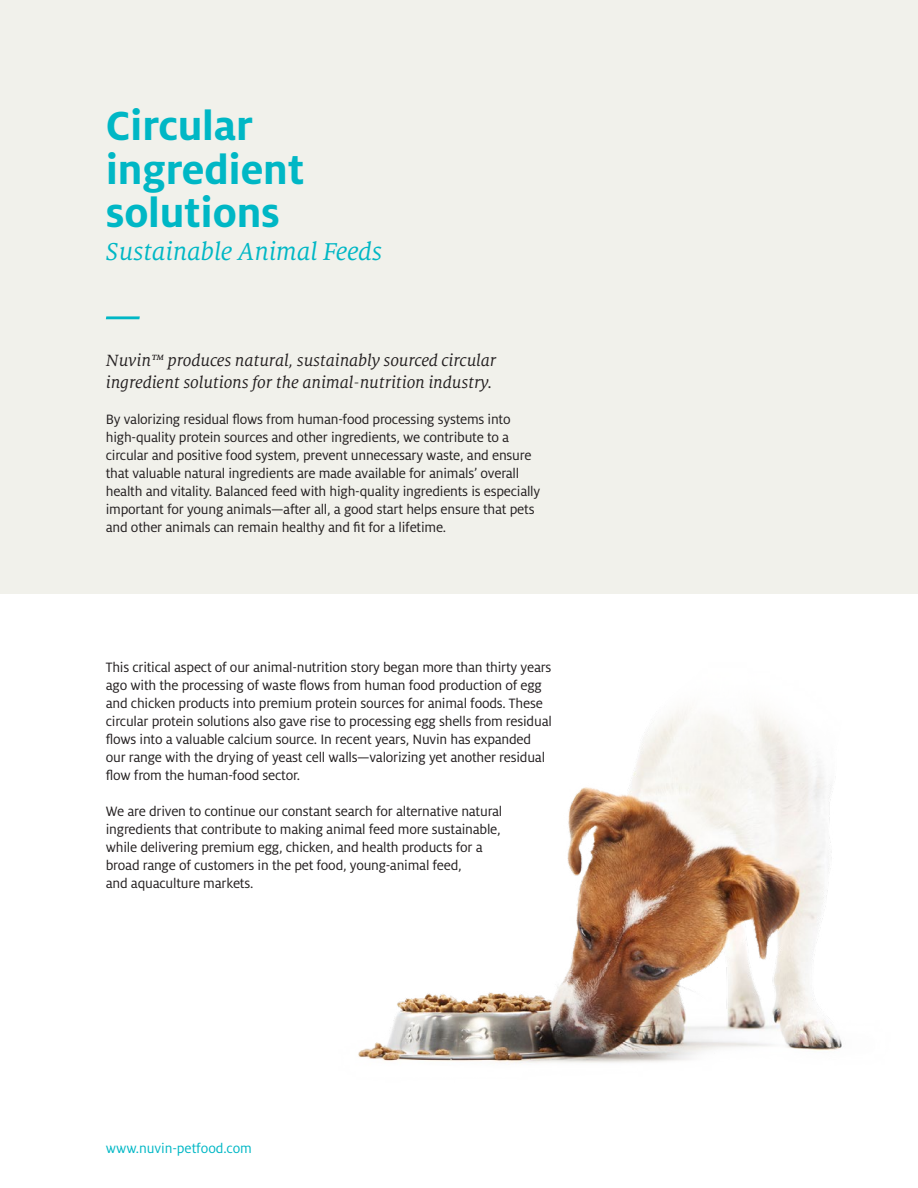
<style>
.page{position:relative;width:918px;height:1188px;background:#fff}
.page>*{position:absolute;margin:0;border:0;box-sizing:border-box;transform-origin:0 0}
.t1{font:700 45px "Milo OT";letter-spacing:-.005em;color:#00b7c5}
.t2{font:italic 27px "Milo Serif OT";letter-spacing:-.005em;color:#00b7c5}
.t3{font:italic 18px "Milo Serif OT";letter-spacing:-.005em;color:#231f20}
.t4{font:15px/18px "Milo OT";letter-spacing:-.015em;color:#231f20}
.t5{font:15px "Milo OT";letter-spacing:-.005em;color:#00b7c5}
</style>
<div class="page">
<div style="left:0;top:0;width:918px;height:594px;background:#f1f1eb"></div>
<img style="left:358px;top:709px;width:484px;height:354px">
<svg style="left:106px;top:316px;width:34px;height:3px"></svg>
<p class="t1" style="left:106px;top:101px;width:149px">Circular</p>
<p class="t1" style="left:106px;top:144px;width:200px">ingredient</p>
<p class="t1" style="left:106px;top:188px;width:176px">solutions</p>
<p class="t2" style="left:106px;top:238px;width:278px">Sustainable Animal Feeds</p>
<p class="t3" style="left:106px;top:352px;width:392px">Nuvin™ produces natural, sustainably sourced circular</p>
<p class="t3" style="left:106px;top:373px;width:388px">ingredient solutions for the animal-nutrition industry.</p>
<p class="t4" style="left:106px;top:411px;width:436px">By valorizing residual flows from human-food processing systems into high-quality protein sources and other ingredients, we contribute to a circular and positive food system, prevent unnecessary waste, and ensure that valuable natural ingredients are made available for animals’ overall health and vitality. Balanced feed with high-quality ingredients is especially important for young animals—after all, a good start helps ensure that pets and other animals can remain healthy and fit for a lifetime.</p>
<p class="t4" style="left:106px;top:659px;width:448px">This critical aspect of our animal-nutrition story began more than thirty years ago with the processing of waste flows from human food production of egg and chicken products into premium protein sources for animal foods. These circular protein solutions also gave rise to processing egg shells from residual flows into a valuable calcium source. In recent years, Nuvin has expanded our range with the drying of yeast cell walls—valorizing yet another residual flow from the human-food sector.</p>
<p class="t4" style="left:106px;top:803px;width:398px">We are driven to continue our constant search for alternative natural</p>
<p class="t4" style="left:106px;top:821px;width:396px">ingredients that contribute to making animal feed more sustainable,</p>
<p class="t4" style="left:106px;top:839px;width:378px">while delivering premium egg, chicken, and health products for a</p>
<p class="t4" style="left:106px;top:857px;width:358px">broad range of customers in the pet food, young-animal feed,</p>
<p class="t4" style="left:106px;top:875px;width:149px">and aquaculture markets.</p>
<p class="t5" style="left:106px;top:1140px;width:147px">www.nuvin-petfood.com</p>
</div>
